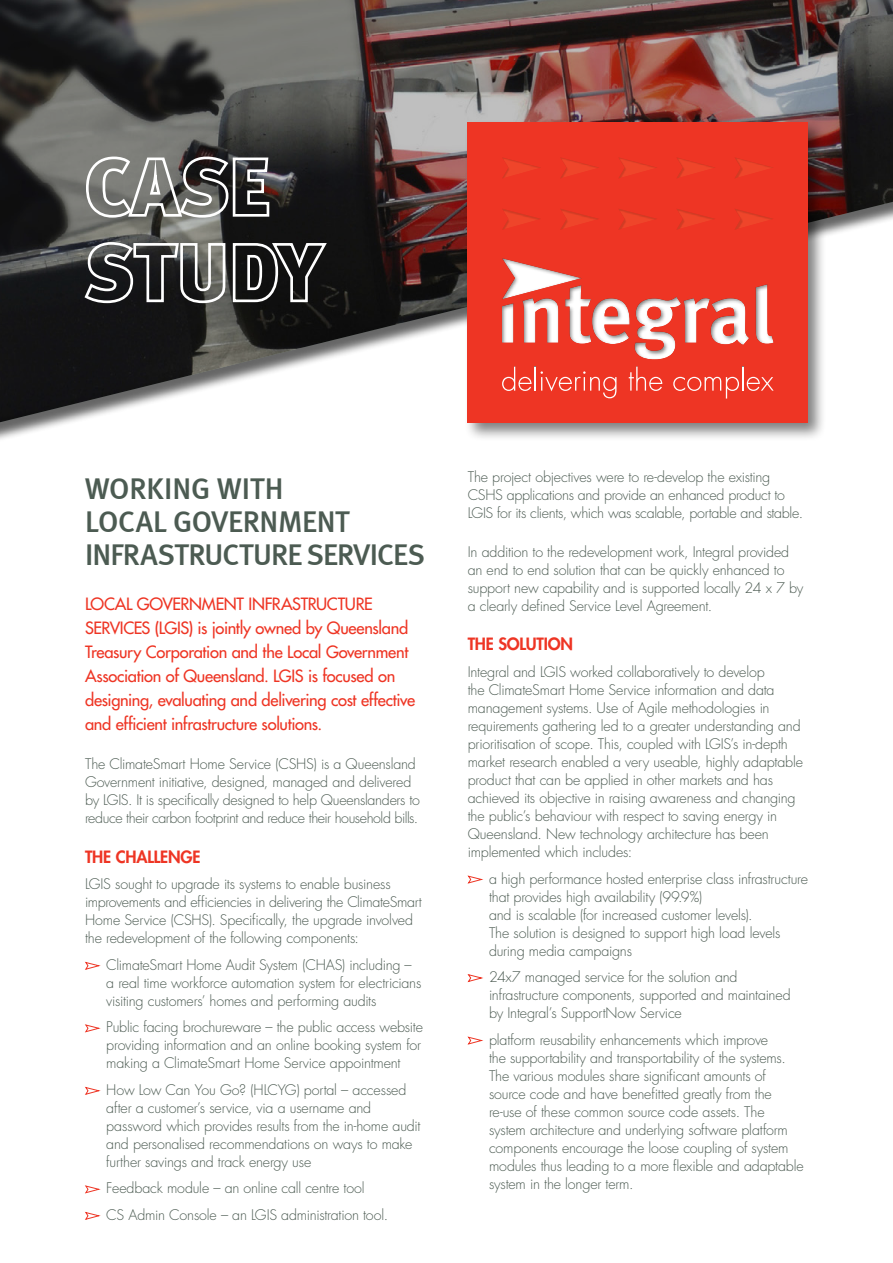
<style>
.page{position:relative;width:893px;height:1263px;background:#fff}
.page>*{position:absolute;margin:0;border:0;box-sizing:border-box;transform-origin:0 0}
.t1{font:500 30px/33px "Meta";letter-spacing:-.015em;color:#4c5b52}
.t2{font:16.5px/24px "Futura";letter-spacing:-.02em;color:#ee3524}
.t3{font:800 16.5px "Futura";letter-spacing:-.01em;color:#ee3524}
.t4{font:300 14.25px/18px "Futura";letter-spacing:-.015em;color:#4c5b52}
</style>
<div class="page">
<svg style="left:0;top:0;width:893px;height:440px"></svg>
<svg style="left:85px;top:129px;width:186px;height:90px;background:#727270"></svg>
<svg style="left:83px;top:241px;width:245px;height:63px;background:#505151"></svg>
<div style="left:463px;top:118px;width:363px;height:324px;background:#000;opacity:.5"></div>
<div style="left:468px;top:122px;width:340px;height:301px;background:#ee3524"></div>
<div style="left:478px;top:138px;width:322px;height:94px;background:#000;opacity:.13"></div>
<svg style="left:502px;top:367px;width:114px;height:31px"></svg>
<svg style="left:629px;top:367px;width:33px;height:24px"></svg>
<svg style="left:673px;top:367px;width:101px;height:32px"></svg>
<div style="left:489px;top:249px;width:297px;height:118px;background:#000;opacity:.51"></div>
<svg style="left:85px;top:961px;width:16px;height:9px"></svg>
<svg style="left:85px;top:1024px;width:16px;height:9px"></svg>
<svg style="left:85px;top:1086px;width:16px;height:9px"></svg>
<svg style="left:85px;top:1185px;width:16px;height:9px"></svg>
<svg style="left:85px;top:1211px;width:16px;height:9px"></svg>
<svg style="left:467px;top:875px;width:16px;height:9px"></svg>
<svg style="left:467px;top:974px;width:16px;height:9px"></svg>
<svg style="left:467px;top:1036px;width:16px;height:9px"></svg>
<h1 class="t1" style="left:85px;top:472px;width:342px">WORKING WITH<br>LOCAL GOVERNMENT<br>INFRASTRUCTURE SERVICES</h1>
<p class="t2" style="left:85px;top:592px;width:332px">LOCAL GOVERNMENT INFRASTRUCTURE SERVICES (LGIS) is jointly owned by Queensland Treasury Corporation and the Local Government Association of Queensland. LGIS is focused on designing, evaluating and delivering cost effective and efficient infrastructure solutions.</p>
<p class="t4" style="left:85px;top:755px;width:336px">The ClimateSmart Home Service (CSHS) is a Queensland Government initiative, designed, managed and delivered by LGIS. It is specifically designed to help Queenslanders to reduce their carbon footprint and reduce their household bills.</p>
<p class="t3" style="left:85px;top:846px;width:117px">THE CHALLENGE</p>
<p class="t4" style="left:85px;top:875px;width:338px">LGIS sought to upgrade its systems to enable business improvements and efficiencies in delivering the ClimateSmart Home Service (CSHS). Specifically, the upgrade involved the redevelopment of the following components:</p>
<p class="t4" style="left:106px;top:956px;width:317px">ClimateSmart Home Audit System (CHAS) including – a real time workforce automation system for electricians visiting customers’ homes and performing audits</p>
<p class="t4" style="left:106px;top:1018px;width:318px">Public facing brochureware – the public access website providing information and an online booking system for making a ClimateSmart Home Service appointment</p>
<p class="t4" style="left:106px;top:1081px;width:316px">How Low Can You Go? (HLCYG) portal – accessed after a customer’s service, via a username and password which provides results from the in-home audit and personalised recommendations on ways to make further savings and track energy use</p>
<p class="t4" style="left:106px;top:1175px;width:283px;line-height:26.5px">Feedback module – an online call centre tool<br>CS Admin Console – an LGIS administration tool.</p>
<p class="t4" style="left:468px;top:468px;width:337px">The project objectives were to re-develop the existing<br>CSHS applications and provide an enhanced product to<br>LGIS for its clients, which was scalable, portable and stable.</p>
<p class="t4" style="left:468px;top:543px;width:337px">In addition to the redevelopment work, Integral provided an end to end solution that can be quickly enhanced to support new capability and is supported locally 24 x 7 by a clearly defined Service Level Agreement.</p>
<p class="t3" style="left:468px;top:633px;width:107px">THE SOLUTION</p>
<p class="t4" style="left:468px;top:663px;width:337px">Integral and LGIS worked collaboratively to develop<br>the ClimateSmart Home Service information and data management systems. Use of Agile methodologies in requirements gathering led to a greater understanding and prioritisation of scope. This, coupled with LGIS’s in-depth market research enabled a very useable, highly adaptable product that can be applied in other markets and has achieved its objective in raising awareness and changing the public’s behaviour with respect to saving energy in Queensland. New technology architecture has been implemented which includes:</p>
<p class="t4" style="left:489px;top:869px;width:320px">a high performance hosted enterprise class infrastructure that provides high availability (99.9%)<br>and is scalable (for increased customer levels).<br>The solution is designed to support high load levels during media campaigns</p>
<p class="t4" style="left:489px;top:968px;width:303px">24x7 managed service for the solution and infrastructure components, supported and maintained by Integral’s SupportNow Service</p>
<p class="t4" style="left:489px;top:1030px;width:316px">platform reusability enhancements which improve<br>the supportability and transportability of the systems.<br>The various modules share significant amounts of source code and have benefitted greatly from the re-use of these common source code assets. The system architecture and underlying software platform components encourage the loose coupling of system modules thus leading to a more flexible and adaptable system in the longer term.</p>
</div>
